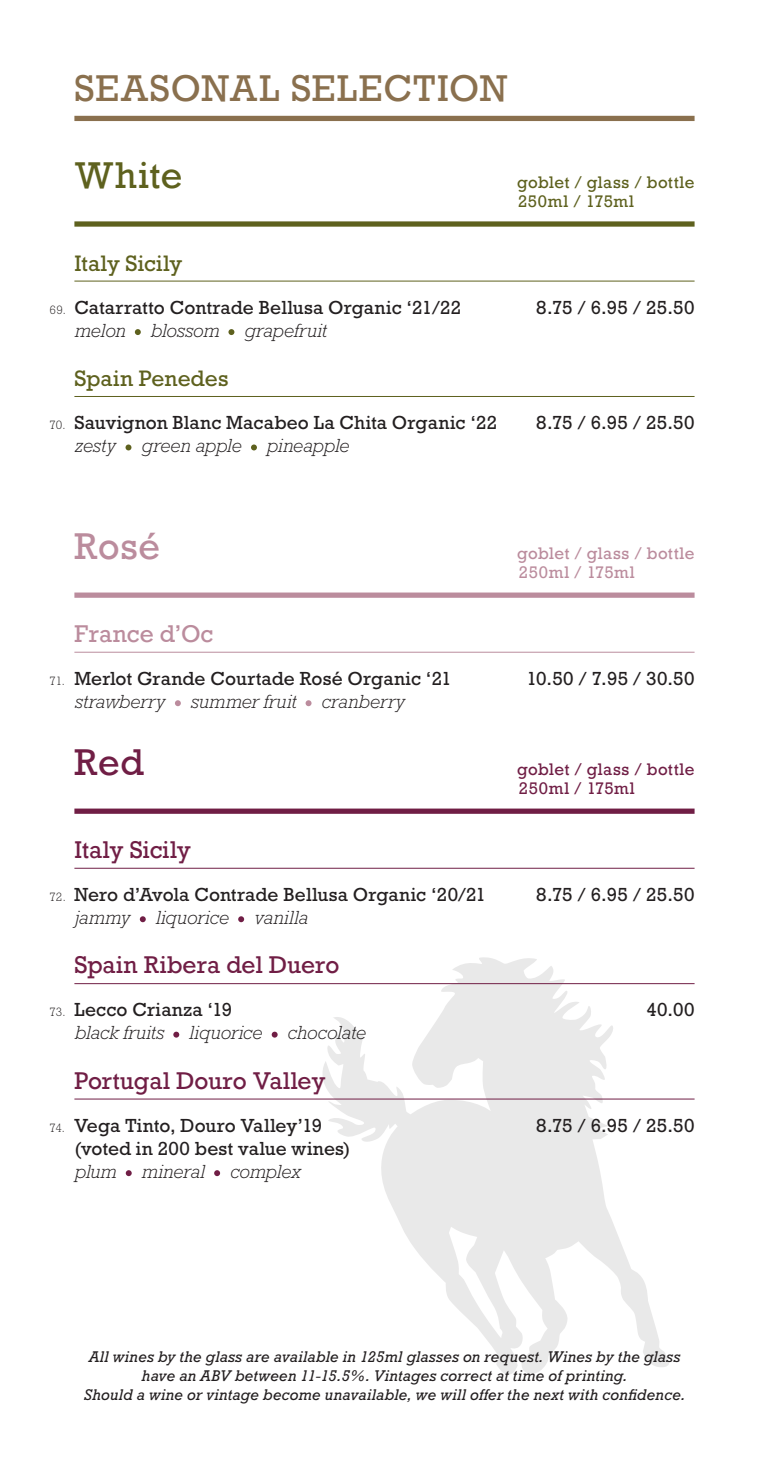
<style>
.page{position:relative;width:769px;height:1474px;background:#fff}
.page>*{position:absolute;margin:0;border:0;box-sizing:border-box;transform-origin:0 0}
.heading_fizz{font:35px "Rockwell";letter-spacing:.035em;color:#8a704e}
.heading_white{font:35px "Rockwell";letter-spacing:.02em;color:#5e611e}
.heading_rose{font:35px "Rockwell";color:#bb8c9d}
.heading_red{font:35px "Rockwell";color:#701e45}
.subheading_red{font:22.75px "Rockwell";color:#701e45}
.subheading_white{font:22.75px "Rockwell Std";color:#5e611e}
.subheading_rose{font:22.75px "Rockwell";color:#bb8c9d}
.wine{font:19.25px "Rockwell Std";letter-spacing:.01em;color:#231f20}
.description{font:italic 300 19.25px "Rockwell Std";color:#231f20}
.description-2{font:italic 300 19.25px "Rockwell Std";letter-spacing:.02em;color:#231f20}
.description-3{font:italic 15.75px/18.9px "Rockwell Std";letter-spacing:.01em;color:#231f20;text-align:center}
.heading_white-2{font:15.75px/18.9px "Rockwell";letter-spacing:.025em;color:#5e611e}
.heading_rose-2{font:15.75px/18.9px "Rockwell";letter-spacing:.025em;color:#bb8c9d}
.heading_red-2{font:15.75px/18.9px "Rockwell";letter-spacing:.025em;color:#701e45}
.s1{font-weight:300;font-size:12.25px}
</style>
<div class="page">
<svg style="left:323px;top:957px;width:346px;height:417px"></svg>
<div style="left:74px;top:116px;width:620px;height:5px;background:#8a704e"></div>
<div style="left:74px;top:221px;width:620px;height:6px;background:#5e611e"></div>
<hr style="left:74px;top:281px;width:620px;height:1px;background:#5e611e">
<hr style="left:74px;top:396px;width:620px;height:1px;background:#5e611e">
<div style="left:74px;top:592px;width:620px;height:6px;background:#bb8c9d"></div>
<hr style="left:74px;top:651px;width:620px;height:1px;background:#bb8c9d">
<div style="left:74px;top:808px;width:620px;height:5px;background:#701e45"></div>
<hr style="left:74px;top:867px;width:620px;height:1px;background:#701e45">
<hr style="left:74px;top:983px;width:620px;height:1px;background:#701e45">
<hr style="left:74px;top:1098px;width:620px;height:1px;background:#701e45">
<svg style="left:135px;top:329px;width:6px;height:6px"></svg>
<svg style="left:228px;top:329px;width:6px;height:6px"></svg>
<svg style="left:126px;top:444px;width:5px;height:6px"></svg>
<svg style="left:251px;top:444px;width:6px;height:6px"></svg>
<svg style="left:175px;top:700px;width:6px;height:6px"></svg>
<svg style="left:306px;top:700px;width:6px;height:6px"></svg>
<svg style="left:140px;top:916px;width:6px;height:6px"></svg>
<svg style="left:238px;top:916px;width:6px;height:6px"></svg>
<svg style="left:173px;top:1031px;width:6px;height:6px"></svg>
<svg style="left:272px;top:1031px;width:6px;height:6px"></svg>
<svg style="left:126px;top:1170px;width:6px;height:6px"></svg>
<svg style="left:214px;top:1170px;width:6px;height:6px"></svg>
<p class="heading_fizz" style="left:74px;top:67px;width:435px">SEASONAL SELECTION</p>
<p class="heading_white" style="left:74px;top:153px;width:109px">White</p>
<p class="heading_white-2" style="left:517px;top:173px;width:179px">goblet / glass / bottle<br>250ml / 175ml</p>
<p class="subheading_white" style="left:74px;top:250px;width:109px">Italy Sicily</p>
<p class="wine" style="left:50px;top:296px;width:413px"><span class="s1">69.</span> Catarratto Contrade Bellusa Organic ‘21/22</p>
<p class="wine" style="left:536px;top:296px;width:160px">8.75 / 6.95 / 25.50</p>
<p class="description" style="left:74px;top:319px;width:52px">melon</p>
<p class="description" style="left:150px;top:319px;width:70px">blossom</p>
<p class="description" style="left:244px;top:319px;width:84px">grapefruit</p>
<p class="subheading_white" style="left:74px;top:365px;width:156px">Spain Penedes</p>
<p class="wine" style="left:50px;top:411px;width:449px"><span class="s1">70.</span> Sauvignon Blanc Macabeo La Chita Organic ‘22</p>
<p class="wine" style="left:536px;top:411px;width:160px">8.75 / 6.95 / 25.50</p>
<p class="description" style="left:74px;top:434px;width:43px">zesty</p>
<p class="description" style="left:141px;top:434px;width:102px">green apple</p>
<p class="description" style="left:267px;top:434px;width:84px">pineapple</p>
<p class="heading_rose" style="left:74px;top:524px;width:87px">Rosé</p>
<p class="heading_rose-2" style="left:517px;top:544px;width:179px">goblet / glass / bottle<br>250ml / 175ml</p>
<p class="subheading_rose" style="left:74px;top:619px;width:141px">France d’Oc</p>
<p class="wine" style="left:50px;top:667px;width:403px"><span class="s1">71.</span> Merlot Grande Courtade Rosé Organic ‘21</p>
<p class="wine" style="left:526px;top:667px;width:170px">10.50 / 7.95 / 30.50</p>
<p class="description" style="left:74px;top:690px;width:92px">strawberry</p>
<p class="description-2" style="left:190px;top:690px;width:107px">summer fruit</p>
<p class="description" style="left:321px;top:690px;width:85px">cranberry</p>
<p class="heading_red" style="left:74px;top:740px;width:71px">Red</p>
<p class="heading_red-2" style="left:517px;top:760px;width:179px">goblet / glass / bottle<br>250ml / 175ml</p>
<p class="subheading_red" style="left:74px;top:835px;width:118px">Italy Sicily</p>
<p class="wine" style="left:50px;top:883px;width:438px"><span class="s1">72.</span> Nero d’Avola Contrade Bellusa Organic ‘20/21</p>
<p class="wine" style="left:536px;top:883px;width:160px">8.75 / 6.95 / 25.50</p>
<p class="description" style="left:74px;top:906px;width:57px">jammy</p>
<p class="description" style="left:155px;top:906px;width:75px">liquorice</p>
<p class="description-2" style="left:254px;top:906px;width:55px">vanilla</p>
<p class="subheading_red" style="left:74px;top:951px;width:266px">Spain Ribera del Duero</p>
<p class="wine" style="left:50px;top:998px;width:184px"><span class="s1">73.</span> Lecco Crianza ‘19</p>
<p class="wine" style="left:646px;top:998px;width:50px">40.00</p>
<p class="description" style="left:74px;top:1021px;width:91px">black fruits</p>
<p class="description" style="left:189px;top:1021px;width:75px">liquorice</p>
<p class="description" style="left:287px;top:1021px;width:80px">chocolate</p>
<p class="subheading_red" style="left:74px;top:1066px;width:253px">Portugal Douro Valley</p>
<p class="wine" style="left:50px;top:1113px;width:274px"><span class="s1">74.</span> Vega Tinto, Douro Valley’19</p>
<p class="wine" style="left:536px;top:1113px;width:160px">8.75 / 6.95 / 25.50</p>
<p class="wine" style="left:74px;top:1137px;width:278px">(voted in 200 best value wines)</p>
<p class="description" style="left:74px;top:1160px;width:43px">plum</p>
<p class="description" style="left:141px;top:1160px;width:65px">mineral</p>
<p class="description" style="left:230px;top:1160px;width:72px">complex</p>
<p class="description-3" style="left:84px;top:1346px;width:603px">All wines by the glass are available in 125ml glasses on request. Wines by the glass have an ABV between 11-15.5%. Vintages correct at time of printing.<br>Should a wine or vintage become unavailable, we will offer the next with confidence.</p>
</div>
